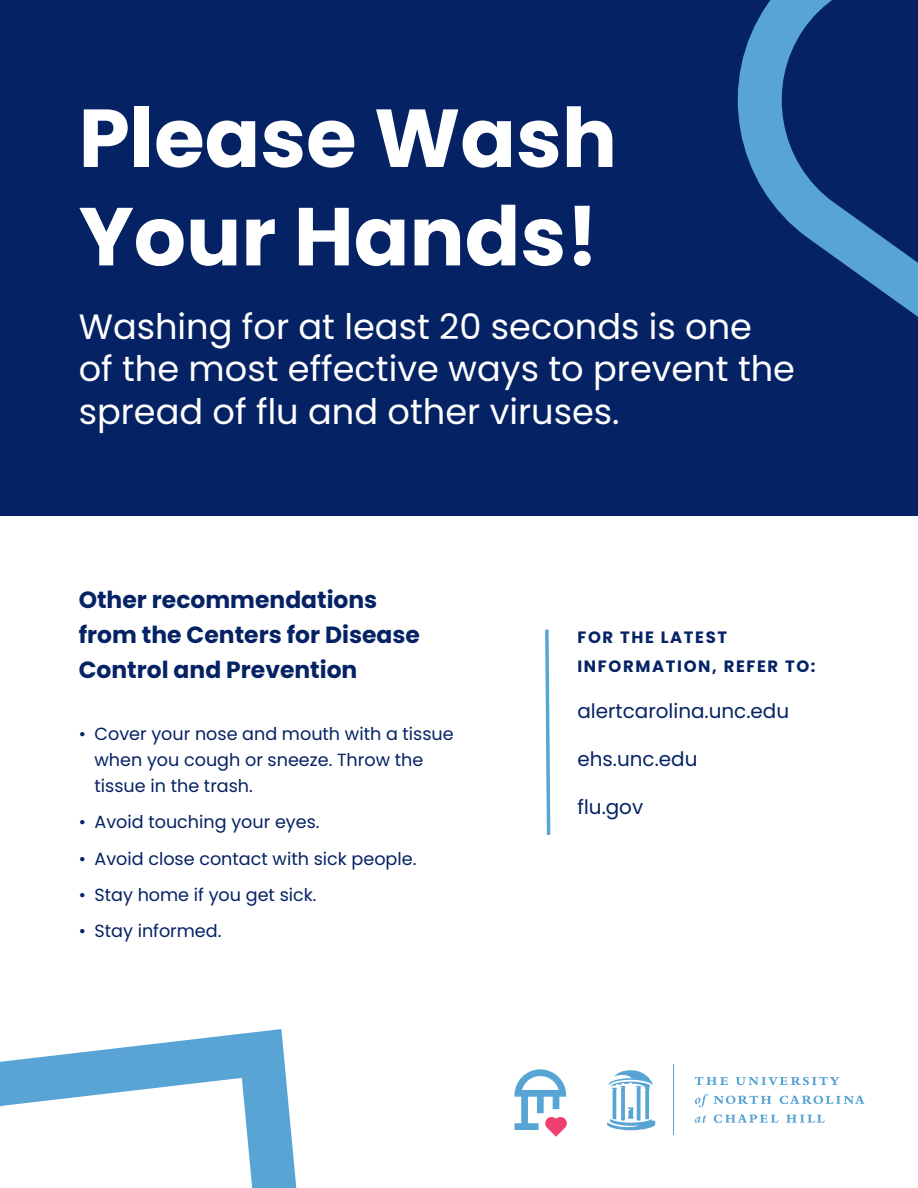
<style>
.page{position:relative;width:918px;height:1188px;background:#fff}
.page>*{position:absolute;margin:0;border:0;box-sizing:border-box;transform-origin:0 0}
.t1{font:700 82.05px/98.4px "Poppins";color:#fff}
.t2{font:35.1px/42.2px "Poppins";color:#fff}
.t3{font:700 23.4px/35.1px "Poppins";color:#052264}
.t4{font:19.95px "Poppins";color:#052264}
.t5{font:17.55px/25.8px "Poppins";color:#052264}
.t6{font:700 16.35px/29.2px "Poppins";letter-spacing:.1em;color:#052264}
</style>
<div class="page">
<svg style="left:0;top:1029px;width:297px;height:159px"></svg>
<div style="left:0;top:0;width:918px;height:515px;background:#052264"></div>
<svg style="left:737px;top:0;width:181px;height:317px"></svg>
<svg style="left:545px;top:629px;width:6px;height:206px"></svg>
<svg style="left:607px;top:1070px;width:48px;height:60px"></svg>
<hr style="left:673px;top:1064px;width:1px;height:71px;background:#58a5d5">
<svg style="left:695px;top:1077px;width:33px;height:8px"></svg>
<svg style="left:736px;top:1077px;width:103px;height:8px"></svg>
<svg style="left:695px;top:1094px;width:13px;height:13px"></svg>
<svg style="left:714px;top:1096px;width:57px;height:8px"></svg>
<svg style="left:780px;top:1096px;width:85px;height:8px"></svg>
<svg style="left:695px;top:1115px;width:11px;height:8px"></svg>
<svg style="left:714px;top:1114px;width:65px;height:9px"></svg>
<svg style="left:786px;top:1115px;width:39px;height:8px"></svg>
<svg style="left:514px;top:1069px;width:53px;height:68px"></svg>
<p class="t1" style="left:79px;top:89px;width:540px">Please Wash<br>Your Hands!</p>
<p class="t2" style="left:79px;top:306px;width:718px">Washing for at least 20 seconds is one<br>of the most effective ways to prevent the spread of flu and other viruses.</p>
<p class="t3" style="left:79px;top:582px;width:343px">Other recommendations from the Centers for Disease<br>Control and Prevention</p>
<p class="t5" style="left:95px;top:722px;width:361px;text-indent:-16px">• Cover your nose and mouth with a tissue when you cough or sneeze. Throw the tissue in the trash.</p>
<p class="t5" style="left:79px;top:809px;width:242px">• Avoid touching your eyes.</p>
<p class="t5" style="left:79px;top:846px;width:339px">• Avoid close contact with sick people.</p>
<p class="t5" style="left:79px;top:882px;width:239px">• Stay home if you get sick.</p>
<p class="t5" style="left:79px;top:918px;width:144px">• Stay informed.</p>
<p class="t6" style="left:577px;top:622px;width:240px">FOR THE LATEST<br>INFORMATION, REFER TO:</p>
<p class="t4" style="left:577px;top:700px;width:213px">alertcarolina.unc.edu</p>
<p class="t4" style="left:577px;top:748px;width:122px">ehs.unc.edu</p>
<p class="t4" style="left:577px;top:795px;width:67px">flu.gov</p>
</div>
